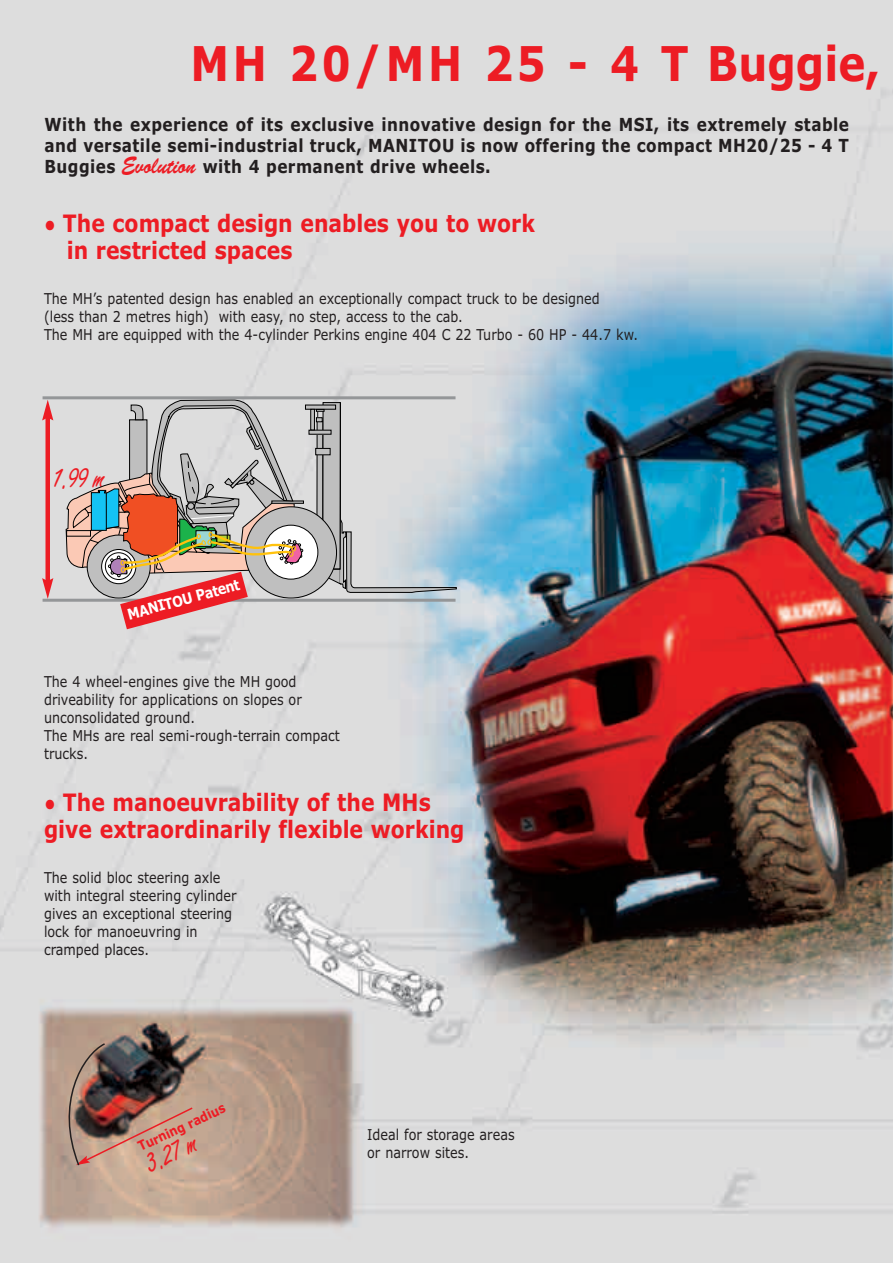
<style>
.page{position:relative;width:893px;height:1263px;background:#fff}
.page>*{position:absolute;margin:0;border:0;box-sizing:border-box;transform-origin:0 0}
.t1{font:700 48px "Verdana";color:#ed1c24;scale:.85 1}
.t2{font:36px "Freestyle Script";color:#ed1c24;scale:.85 1}
.t3{font:700 24px/27px "Verdana";color:#ed1c24;scale:.85 1}
.t4{font:700 18px/21px "Verdana";letter-spacing:.03em;color:#231f20;text-align:justify;scale:.85 1}
.t5{font:15px/18px "Verdana";color:#231f20;scale:.85 1}
.t6{font:700 15px "Verdana";color:#fff;scale:.85 1}
.t7{font:700 13.5px "Verdana";color:#ed1c24;scale:.85 1}
.s1{font-family:"Brush Script";font-weight:400;font-size:24px;color:#ed1c24}
.s2{font-size:19.5px}
</style>
<div class="page">
<img style="left:1px;top:0;width:891px;height:1262px">
<div style="left:45px;top:416px;width:5px;height:166px;background:#ed1c24"></div>
<svg style="left:42px;top:400px;width:11px;height:20px"></svg>
<svg style="left:42px;top:578px;width:11px;height:21px"></svg>
<div style="left:245px;top:507px;width:92px;height:91px;background:#bfbfbf;border-radius:50%"></div>
<svg style="left:303px;top:402px;width:38px;height:168px;background:#b0b0b0"></svg>
<div style="left:316px;top:448px;width:14px;height:7px;background:#bfbfbf"></div>
<div style="left:315px;top:448px;width:15px;height:7px;border:1px solid #000"></div>
<hr style="left:311px;top:409px;width:3px;height:21px;background:#bfbfbf">
<div style="left:310px;top:409px;width:5px;height:21px;border:1px solid #000"></div>
<svg style="left:316px;top:409px;width:8px;height:13px"></svg>
<svg style="left:321px;top:519px;width:136px;height:74px;background:#bbc4ca"></svg>
<div style="left:264px;top:525px;width:54px;height:54px;background:#fff;border-radius:50%"></div>
<hr style="left:43px;top:396px;width:412px;height:3px;background:#949698">
<hr style="left:43px;top:599px;width:412px;height:3px;background:#949698">
<svg style="left:66px;top:399px;width:237px;height:230px;background:#c7b1ab"></svg>
<img style="left:54px;top:1042px;width:140px;height:125px">
<h1 class="t1" style="left:191px;top:44px;width:813px">MH 20/MH 25 - 4 T Buggie,</h1>
<p class="t4" style="left:45px;top:116px;width:948px">With the experience of its exclusive innovative design for the MSI, its extremely stable and versatile semi-industrial truck, MANITOU is now offering the compact MH20/25 - 4 T Buggies <span class="s1">Evolution</span> with 4 permanent drive wheels.</p>
<h3 class="t3" style="left:67px;top:212px;width:552px;text-indent:-23px"><span class="s2">•</span> The compact design enables you to work in restricted spaces</h3>
<p class="t5" style="left:44px;top:291px;width:701px">The MH’s patented design has enabled an exceptionally compact truck to be designed<br>(less than 2 metres high) with easy, no step, access to the cab.<br>The MH are equipped with the 4-cylinder Perkins engine 404 C 22 Turbo - 60 HP - 44.7 kw.</p>
<h2 class="t2" style="left:54px;top:464px;width:61px">1.99 m</h2>
<p class="t6" style="left:126px;top:608px;width:137px;rotate:-15deg">MANITOU Patent</p>
<p class="t5" style="left:44px;top:674px;width:349px">The 4 wheel-engines give the MH good driveability for applications on slopes or unconsolidated ground.<br>The MHs are real semi-rough-terrain compact trucks.</p>
<h3 class="t3" style="left:44px;top:790px;width:496px"><span class="s2">•</span> The manoeuvrability of the MHs give extraordinarily flexible working</h3>
<p class="t5" style="left:44px;top:869px;width:228px">The solid bloc steering axle with integral steering cylinder gives an exceptional steering lock for manoeuvring in cramped places.</p>
<p class="t7" style="left:137px;top:1142px;width:113px;rotate:-25deg">Turning radius</p>
<h2 class="t2" style="left:141px;top:1152px;width:65px;rotate:-25deg">3.27 m</h2>
<p class="t5" style="left:367px;top:1127px;width:175px">Ideal for storage areas or narrow sites.</p>
</div>
